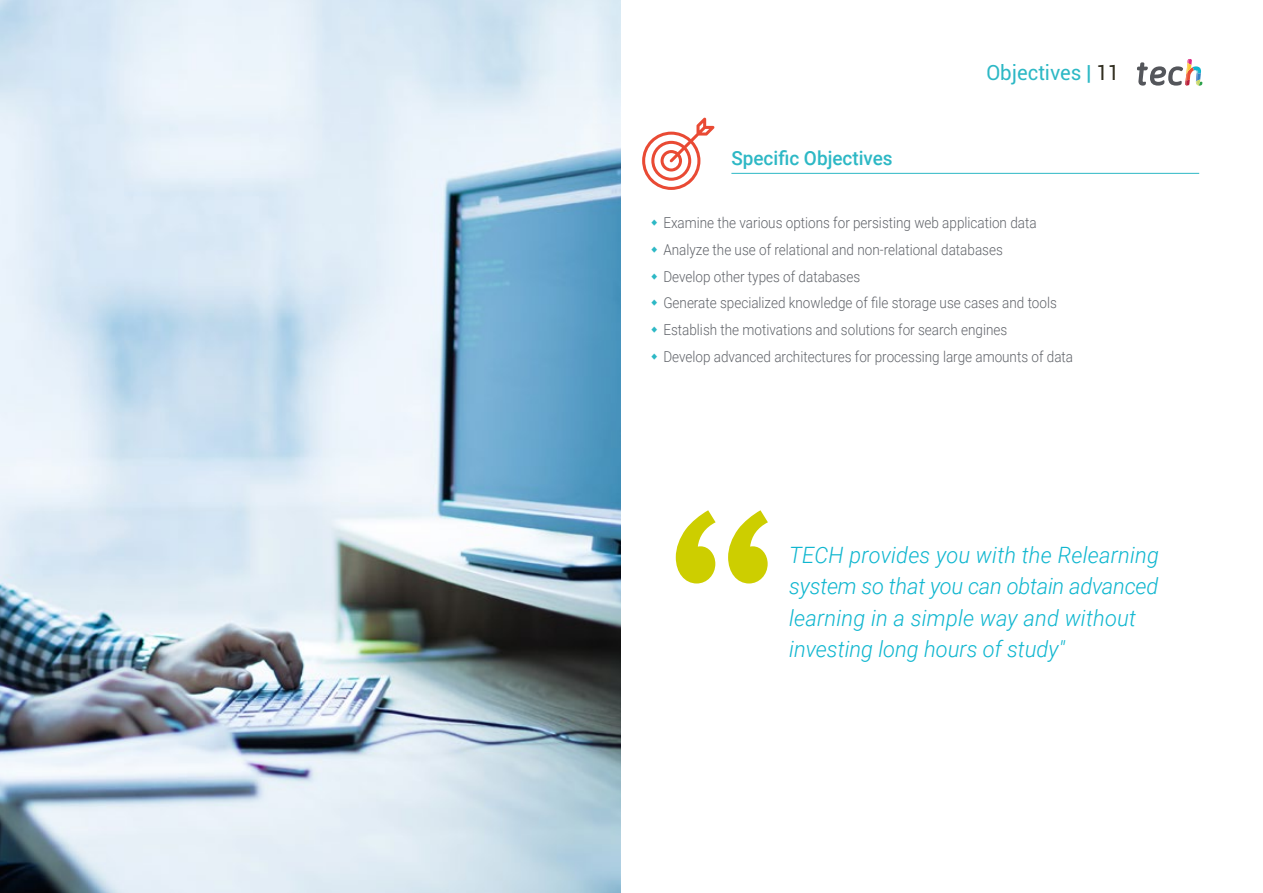
<style>
.page{position:relative;width:1263px;height:893px;background:#fff}
.page>*{position:absolute;margin:0;border:0;box-sizing:border-box;transform-origin:0 0}
.t1{font:italic 300 22.5px/31.5px "Roboto";letter-spacing:.005em;color:#0fb6cf}
.t2{font:21px "Roboto";color:#2db8c5}
.t3{font:500 19.5px "Roboto";color:#2db8c5}
.t4{font:300 15px/26.7px "Roboto";color:#61646a;scale:.9 1}
.s1{color:#312e20}
</style>
<div class="page">
<hr style="left:731px;top:173px;width:468px;height:1px;background:#2db8c5">
<img style="left:0;top:0;width:621px;height:893px">
<svg style="left:1137px;top:59px;width:65px;height:27px"></svg>
<svg style="left:676px;top:510px;width:92px;height:73px"></svg>
<svg style="left:642px;top:118px;width:72px;height:72px"></svg>
<h3 class="t3" style="left:731px;top:144px;width:163px">Specific Objectives</h3>
<h2 class="t2" style="left:986px;top:57px;width:135px">Objectives | <span class="s1">11</span></h2>
<p class="t4" style="left:663px;top:209px;width:457px">Examine the various options for persisting web application data Analyze the use of relational and non-relational databases<br>Develop other types of databases<br>Generate specialized knowledge of file storage use cases and tools Establish the motivations and solutions for search engines<br>Develop advanced architectures for processing large amounts of data</p>
<h1 class="t1" style="left:789px;top:538px;width:371px">TECH provides you with the Relearning system so that you can obtain advanced learning in a simple way and without investing long hours of study"</h1>
</div>
